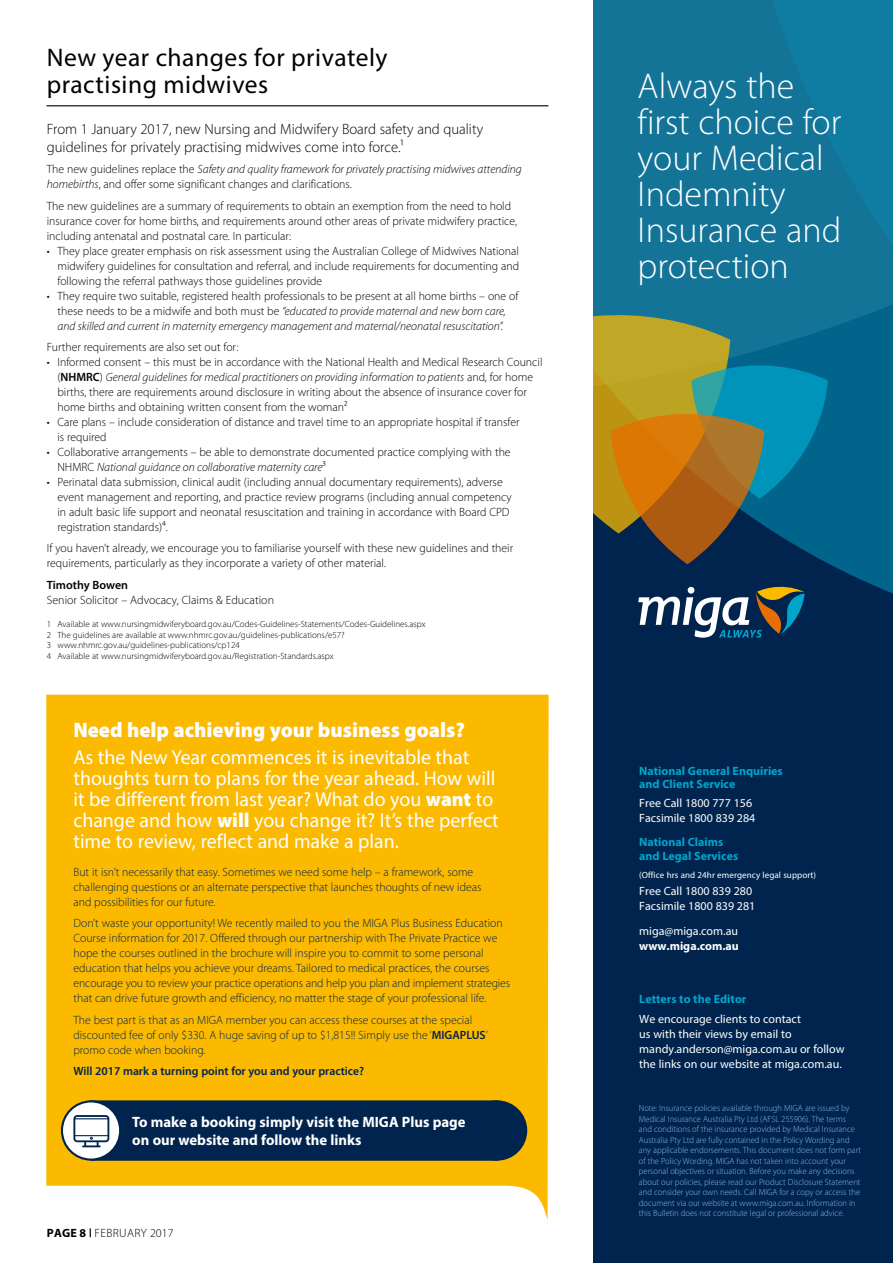
<style>
.page{position:relative;width:893px;height:1263px;background:#fff}
.page>*{position:absolute;margin:0;border:0;box-sizing:border-box;transform-origin:0 0}
.t1{font:300 36px/36px "Myriad Pro";color:#fff}
.t2{font:25.5px/27px "Myriad Pro";letter-spacing:.02em;color:#000}
.t3{font:900 21px "Myriad Pro";color:#fff}
.t4{font:20.25px/21px "Myriad Pro";color:#fff}
.t5{font:300 15px/18px "Myriad Pro";color:#000}
.t6{font:700 15px/18px "Myriad Pro";color:#fff}
.t7{font:300 12px/15px "Myriad Pro";color:#000}
.t8{font:300 12px/15px "Myriad Pro";color:#00244d}
.t9{font:italic 300 12px/15px "Myriad Pro";color:#000;text-align:center}
.t10{font:12px/15px "Myriad Pro";color:#fff}
.t11{font:700 12px/13.5px "Myriad Pro";color:#00a5cb}
.t12{font:600 12px "Myriad Pro";color:#00244d}
.t13{font:300 12px "Myriad Pro";letter-spacing:.03em;color:#000}
.t14{font:700 12px "Myriad Pro";color:#fff}
.t15{font:600 12px "Myriad Pro";color:#000}
.t16{font:300 9px/10.5px "Myriad Pro";color:#87bbe6;scale:.95 1}
.t17{font:300 9px/10.5px "Myriad Pro";color:#000}
.t18{font:9px "Myriad Pro";letter-spacing:.01em;color:#fff}
.s1{font-style:italic}
.s2{font-style:normal}
.s3{font-weight:600}
.s4{font-weight:900}
.s5{font-weight:700}
</style>
<div class="page">
<div style="left:594px;top:0;width:299px;height:1263px;background:#00244d"></div>
<svg style="left:594px;top:0;width:299px;height:593px;background:#0e6f93"></svg>
<svg style="left:594px;top:314px;width:234px;height:250px;background:#637752"></svg>
<svg style="left:638px;top:580px;width:167px;height:58px"></svg>
<svg style="left:892px;top:332px;width:1px;height:261px"></svg>
<hr style="left:47px;top:105px;width:501px;height:1px;background:#000">
<svg style="left:46px;top:695px;width:503px;height:525px;background:#fbbe12"></svg>
<svg style="left:62px;top:1101px;width:58px;height:58px"></svg>
<div style="left:468px;top:1101px;width:58px;height:58px;background:#00244d;border-radius:50%"></div>
<div style="left:467px;top:1100px;width:60px;height:61px;border:2px solid #00244d;border-radius:50%"></div>
<svg style="left:73px;top:1099px;width:426px;height:63px;background:#1d3a55"></svg>
<h2 class="t2" style="left:47px;top:43px;width:342px">New year changes for privately practising midwives</h2>
<p class="t5" style="left:47px;top:120px;width:438px">From 1 January 2017, new Nursing and Midwifery Board safety and quality guidelines for privately practising midwives come into force.¹</p>
<p class="t7" style="left:47px;top:162px;width:476px">The new guidelines replace the <span class="s1">Safety and quality framework for privately practising midwives attending homebirths</span>, and offer some significant changes and clarifications.</p>
<p class="t7" style="left:47px;top:198px;width:472px">The new guidelines are a summary of requirements to obtain an exemption from the need to hold insurance cover for home births, and requirements around other areas of private midwifery practice, including antenatal and postnatal care. In particular:</p>
<p class="t7" style="left:57px;top:243px;width:463px;text-align:justify;text-indent:-11px">• They place greater emphasis on risk assessment using the Australian College of Midwives National midwifery guidelines for consultation and referral<span class="s1">,</span> and include requirements for documenting and following the referral pathways those guidelines provide</p>
<p class="t9" style="left:47px;top:288px;width:473px"><span class="s2">• They require two suitable, registered health professionals to be present at all home births – one of these needs to be a midwife and both must be</span> “educated to provide maternal and new born care,<br>and skilled and current in maternity emergency management and maternal/neonatal resuscitation”.</p>
<p class="t7" style="left:47px;top:339px;width:193px">Further requirements are also set out for:</p>
<p class="t7" style="left:57px;top:354px;width:486px;text-indent:-11px">• Informed consent – this must be in accordance with the National Health and Medical Research Council (<span class="s3">NHMRC</span>) <span class="s1">General guidelines for medical practitioners on providing information to patients</span> and, for home births, there are requirements around disclosure in writing about the absence of insurance cover for home births and obtaining written consent from the woman²</p>
<p class="t7" style="left:57px;top:414px;width:464px;text-indent:-11px">• Care plans – include consideration of distance and travel time to an appropriate hospital if transfer is required</p>
<p class="t7" style="left:57px;top:444px;width:455px;text-indent:-11px">• Collaborative arrangements – be able to demonstrate documented practice complying with the<br>NHMRC <span class="s1">National guidance on collaborative maternity care</span>³</p>
<p class="t7" style="left:57px;top:474px;width:456px;text-indent:-11px">• Perinatal data submission, clinical audit (including annual documentary requirements), adverse event management and reporting, and practice review programs (including annual competency in adult basic life support and neonatal resuscitation and training in accordance with Board CPD registration standards)⁴.</p>
<p class="t7" style="left:47px;top:541px;width:468px">If you haven’t already, we encourage you to familiarise yourself with these new guidelines and their requirements, particularly as they incorporate a variety of other material.</p>
<p class="t15" style="left:47px;top:577px;width:83px">Timothy Bowen</p>
<p class="t7" style="left:47px;top:592px;width:229px">Senior Solicitor – Advocacy, Claims &amp; Education</p>
<p class="t17" style="left:47px;top:619px;width:380px">1 Available at www.nursingmidwiferyboard.gov.au/Codes-Guidelines-Statements/Codes-Guidelines.aspx 2 The guidelines are available at www.nhmrc.gov.au/guidelines-publications/e57?<br>3 www.nhmrc.gov.au/guidelines-publications/cp124<br>4 Available at www.nursingmidwiferyboard.gov.au/Registration-Standards.aspx</p>
<h3 class="t3" style="left:73px;top:715px;width:393px">Need help achieving your business goals?</h3>
<h3 class="t4" style="left:73px;top:746px;width:427px">As the New Year commences it is inevitable that thoughts turn to plans for the year ahead. How will it be different from last year? What do you <span class="s4">want</span> to change and how <span class="s4">will</span> you change it? It’s the perfect time to review, reflect and make a plan.</h3>
<p class="t8" style="left:73px;top:864px;width:410px">But it isn’t necessarily that easy. Sometimes we need some help – a framework, some challenging questions or an alternate perspective that launches thoughts of new ideas and possibilities for our future.</p>
<p class="t8" style="left:73px;top:915px;width:438px">Don’t waste your opportunity! We recently mailed to you the MIGA Plus Business Education Course information for 2017. Offered through our partnership with The Private Practice we hope the courses outlined in the brochure will inspire you to commit to some personal education that helps you achieve your dreams. Tailored to medical practices, the courses encourage you to review your practice operations and help you plan and implement strategies that can drive future growth and efficiency, no matter the stage of your professional life.</p>
<p class="t8" style="left:73px;top:1012px;width:416px">The best part is that as an MIGA member you can access these courses at the special discounted fee of only $330. A huge saving of up to $1,815!! Simply use the ‘<span class="s3">MIGAPLUS</span>’ promo code when booking.</p>
<p class="t12" style="left:73px;top:1063px;width:292px">Will 2017 mark a turning point for you and your practice?</p>
<p class="t6" style="left:132px;top:1113px;width:335px">To make a booking simply visit the MIGA Plus page on our website and follow the links</p>
<p class="t13" style="left:47px;top:1226px;width:128px"><span class="s5">PAGE 8</span> <sup>|</sup> FEBRUARY 2017</p>
<h1 class="t1" style="left:638px;top:68px;width:205px">Always the first choice for your Medical<br>Indemnity<br>Insurance and protection</h1>
<p class="t11" style="left:639px;top:763px;width:145px">National General Enquiries and Client Service</p>
<p class="t10" style="left:639px;top:795px;width:118px">Free Call 1800 777 156<br>Facsimile 1800 839 284</p>
<p class="t11" style="left:639px;top:835px;width:100px">National Claims and Legal Services</p>
<p class="t18" style="left:639px;top:869px;width:178px">(Office hrs and 24hr emergency legal support)</p>
<p class="t10" style="left:639px;top:883px;width:118px">Free Call 1800 839 280<br>Facsimile 1800 839 281</p>
<p class="t10" style="left:639px;top:924px;width:100px">miga@miga.com.au</p>
<p class="t14" style="left:639px;top:938px;width:101px">www.miga.com.au</p>
<p class="t11" style="left:639px;top:992px;width:109px">Letters to the Editor</p>
<p class="t10" style="left:639px;top:1011px;width:207px">We encourage clients to contact<br>us with their views by email to mandy.anderson@miga.com.au or follow the links on our website at miga.com.au.</p>
<p class="t16" style="left:639px;top:1103px;width:235px">Note: Insurance policies available through MIGA are issued by Medical Insurance Australia Pty Ltd (AFSL 255906). The terms and conditions of the insurance provided by Medical Insurance Australia Pty Ltd are fully contained in the Policy Wording and any applicable endorsements. This document does not form part of the Policy Wording. MIGA has not taken into account your personal objectives or situation. Before you make any decisions about our policies, please read our Product Disclosure Statement and consider your own needs. Call MIGA for a copy or access the document via our website at www.miga.com.au. Information in this Bulletin does not constitute legal or professional advice.</p>
</div>
